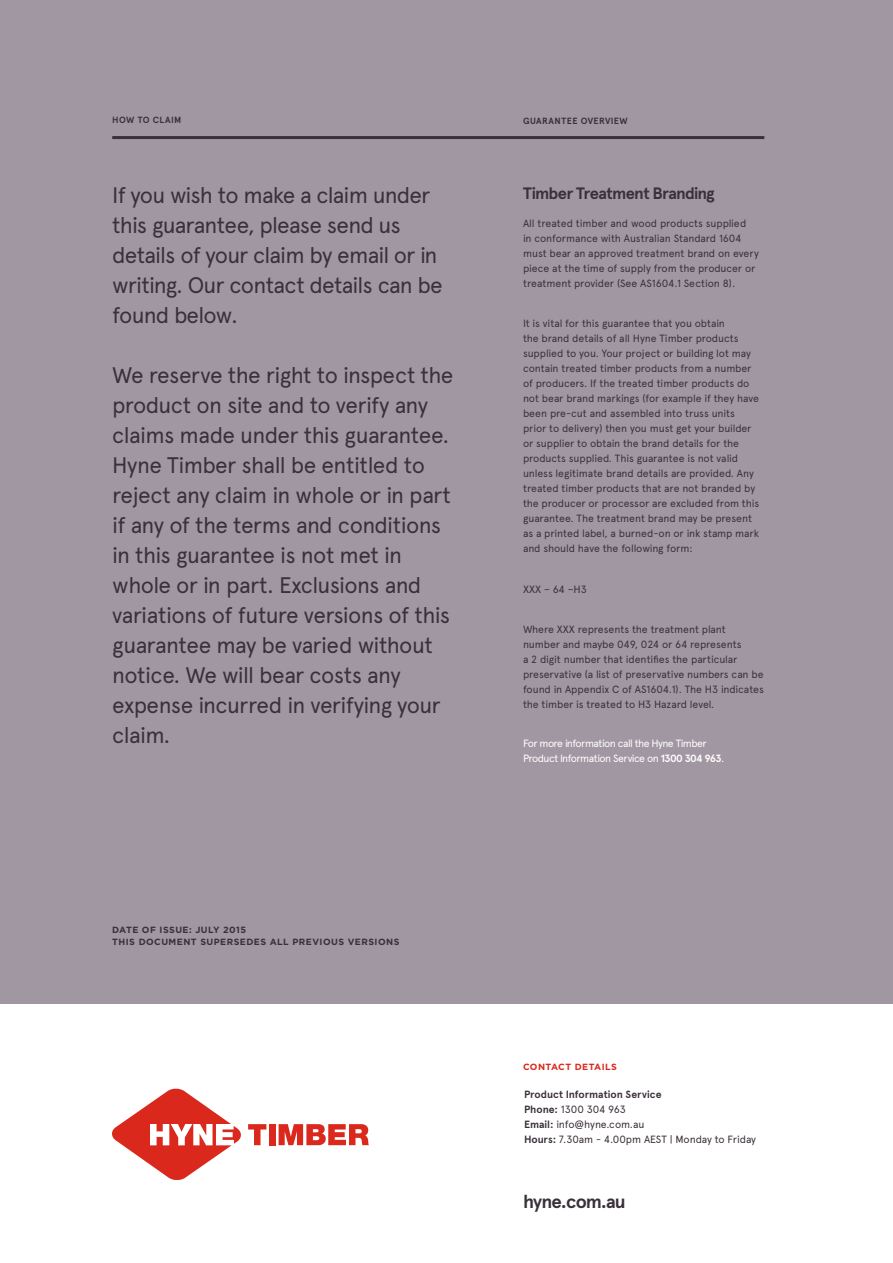
<style>
.page{position:relative;width:893px;height:1263px;background:#fff}
.page>*{position:absolute;margin:0;border:0;box-sizing:border-box;transform-origin:0 0}
.t1{font:22.5px/30px "Apercu Pro";letter-spacing:-.035em;color:#3a303a}
.t2{font:700 18.6px "Apercu Pro";letter-spacing:-.05em;color:#3a303a}
.t3{font:700 16.5px "Apercu Pro";letter-spacing:-.045em;color:#3a303a}
.t4{font:10.5px/15px "Apercu Pro";letter-spacing:-.01em;color:#3a303a}
.t5{font:10.5px/15px "Apercu Pro";letter-spacing:-.055em;color:#fff}
.t6{font:700 9px/12px "Gotham HTF";letter-spacing:.05em;color:#3a303a}
.t7{font:700 9px "Apercu Pro";letter-spacing:.04em;color:#3a303a}
.t8{font:700 9px "Gotham HTF";letter-spacing:.05em;color:#da291c}
.s1{font-weight:700}
</style>
<div class="page">
<svg style="left:112px;top:1088px;width:129px;height:92px"></svg>
<svg style="left:248px;top:1124px;width:18px;height:21px"></svg>
<div style="left:269px;top:1124px;width:6px;height:21px;background:#da291c"></div>
<svg style="left:279px;top:1124px;width:90px;height:21px"></svg>
<div style="left:0;top:0;width:893px;height:1003px;background:#a197a2"></div>
<hr style="left:112px;top:136px;width:652px;height:3px;background:#3a303a">
<p class="t7" style="left:112px;top:113px;width:71px">HOW TO CLAIM</p>
<p class="t7" style="left:523px;top:114px;width:106px">GUARANTEE OVERVIEW</p>
<h1 class="t1" style="left:112px;top:179px;width:332px">If you wish to make a claim under this guarantee, please send us details of your claim by email or in writing. Our contact details can be found below.</h1>
<p class="t1" style="left:112px;top:359px;width:343px">We reserve the right to inspect the product on site and to verify any claims made under this guarantee.<br>Hyne Timber shall be entitled to reject any claim in whole or in part if any of the terms and conditions in this guarantee is not met in whole or in part. Exclusions and variations of future versions of this guarantee may be varied without notice. We will bear costs any expense incurred in verifying your claim.</p>
<p class="t6" style="left:112px;top:923px;width:289px">DATE OF ISSUE: JULY 2015<br>THIS DOCUMENT SUPERSEDES ALL PREVIOUS VERSIONS</p>
<h3 class="t3" style="left:523px;top:181px;width:193px">Timber Treatment Branding</h3>
<p class="t4" style="left:523px;top:215px;width:237px">All treated timber and wood products supplied<br>in conformance with Australian Standard 1604 must bear an approved treatment brand on every piece at the time of supply from the producer or treatment provider (See AS1604.1 Section 8).</p>
<p class="t4" style="left:523px;top:315px;width:238px">It is vital for this guarantee that you obtain<br>the brand details of all Hyne Timber products supplied to you. Your project or building lot may contain treated timber products from a number of producers. If the treated timber products do not bear brand markings (for example if they have been pre-cut and assembled into truss units prior to delivery) then you must get your builder or supplier to obtain the brand details for the products supplied. This guarantee is not valid unless legitimate brand details are provided. Any treated timber products that are not branded by the producer or processor are excluded from this guarantee. The treatment brand may be present as a printed label, a burned-on or ink stamp mark and should have the following form:</p>
<p class="t4" style="left:523px;top:581px;width:65px">XXX – 64 –H3</p>
<p class="t4" style="left:523px;top:621px;width:242px">Where XXX represents the treatment plant number and maybe 049, 024 or 64 represents<br>a 2 digit number that identifies the particular preservative (a list of preservative numbers can be found in Appendix C of AS1604.1). The H3 indicates the timber is treated to H3 Hazard level.</p>
<p class="t5" style="left:523px;top:736px;width:203px">For more information call the Hyne Timber<br>Product Information Service on <span class="s1">1300 304 963</span>.</p>
<p class="t8" style="left:523px;top:1061px;width:95px">CONTACT DETAILS</p>
<p class="t4" style="left:524px;top:1086px;width:234px"><span class="s1">Product Information Service<br>Phone:</span> 1300 304 963<br><span class="s1">Email:</span> info@hyne.com.au<br><span class="s1">Hours:</span> 7.30am - 4.00pm AEST | Monday to Friday</p>
<h2 class="t2" style="left:523px;top:1188px;width:104px">hyne.com.au</h2>
</div>
